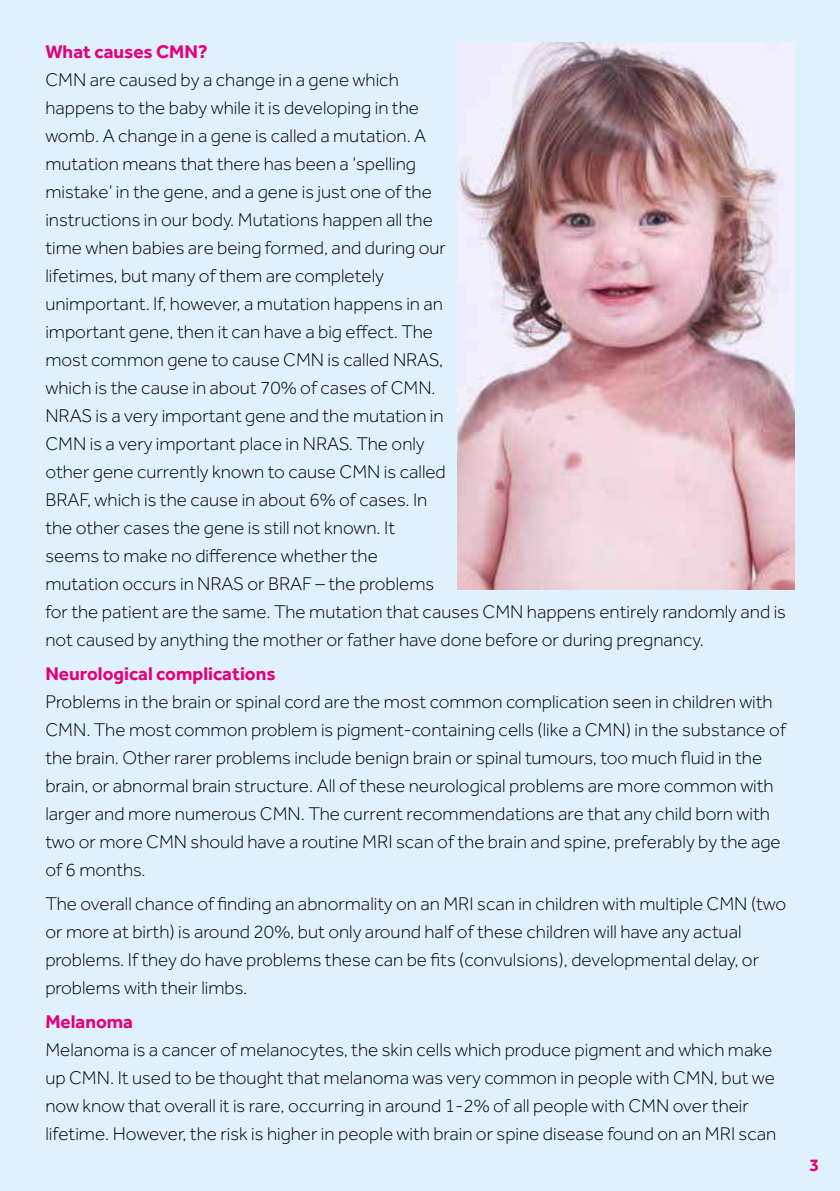
<style>
.page{position:relative;width:840px;height:1191px;background:#fff}
.page>*{position:absolute;margin:0;border:0;box-sizing:border-box;transform-origin:0 0}
.t1{font:300 19px/28px "Effra";color:#000}
.t2{font:700 19px "Effra";color:#e5007d}
.t3{font:700 18px "Effra";color:#e5007d}
</style>
<div class="page">
<div style="left:0;top:0;width:839px;height:1191px;background:#dff1fd"></div>
<img style="left:457px;top:43px;width:337px;height:547px">
<p class="t2" style="left:45px;top:45px;width:164px">What causes CMN?</p>
<p class="t1" style="left:45px;top:66px;width:741px">CMN are caused by a change in a gene which<br>happens to the baby while it is developing in the<br>womb. A change in a gene is called a mutation. A<br>mutation means that there has been a ‘spelling<br>mistake’ in the gene, and a gene is just one of the<br>instructions in our body. Mutations happen all the<br>time when babies are being formed, and during our<br>lifetimes, but many of them are completely<br>unimportant. If, however, a mutation happens in an<br>important gene, then it can have a big e昀昀ect. The<br>most common gene to cause CMN is called NRAS,<br>which is the cause in about 70% of cases of CMN.<br>NRAS is a very important gene and the mutation in<br>CMN is a very important place in NRAS. The only<br>other gene currently known to cause CMN is called<br>BRAF, which is the cause in about 6% of cases. In<br>the other cases the gene is still not known. It<br>seems to make no di昀昀erence whether the<br>mutation occurs in NRAS or BRAF – the problems<br>for the patient are the same. The mutation that causes CMN happens entirely randomly and is not caused by anything the mother or father have done before or during pregnancy.</p>
<p class="t2" style="left:45px;top:666px;width:231px">Neurological complications</p>
<p class="t1" style="left:45px;top:688px;width:741px">Problems in the brain or spinal cord are the most common complication seen in children with CMN. The most common problem is pigment-containing cells (like a CMN) in the substance of the brain. Other rarer problems include benign brain or spinal tumours, too much 昀氀uid in the brain, or abnormal brain structure. All of these neurological problems are more common with larger and more numerous CMN. The current recommendations are that any child born with two or more CMN should have a routine MRI scan of the brain and spine, preferably by the age of 6 months.</p>
<p class="t1" style="left:45px;top:889px;width:742px">The overall chance of 昀椀nding an abnormality on an MRI scan in children with multiple CMN (two or more at birth) is around 20%, but only around half of these children will have any actual problems. If they do have problems these can be 昀椀ts (convulsions), developmental delay, or problems with their limbs.</p>
<p class="t2" style="left:45px;top:1014px;width:89px">Melanoma</p>
<p class="t1" style="left:45px;top:1035px;width:732px">Melanoma is a cancer of melanocytes, the skin cells which produce pigment and which make up CMN. It used to be thought that melanoma was very common in people with CMN, but we now know that overall it is rare, occurring in around 1-2% of all people with CMN over their lifetime. However, the risk is higher in people with brain or spine disease found on an MRI scan</p>
<p class="t3" style="left:809px;top:1158px;width:11px">3</p>
</div>
